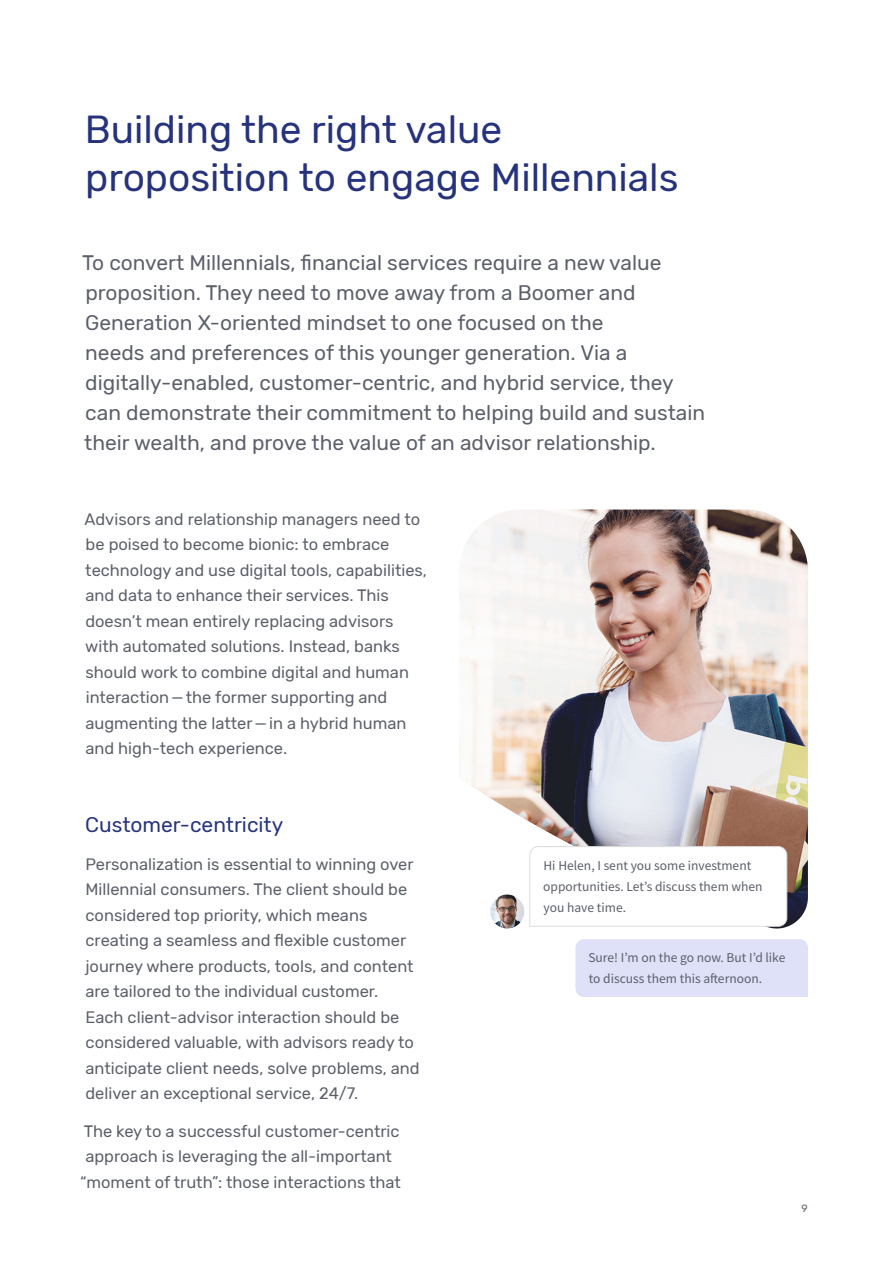
<style>
.page{position:relative;width:893px;height:1263px;background:#fff}
.page>*{position:absolute;margin:0;border:0;box-sizing:border-box;transform-origin:0 0}
.t1{font:39px/48px "Rubik";color:#26337c}
.t2{font:21px/30px "Rubik";color:#5c5f6a}
.t3{font:21px "Rubik";color:#26337c}
.t4{font:16.5px/25.5px "Rubik";color:#5c5f6a}
.t5{font:13.5px/21px "Source Sans Pro";color:#5c5f6a}
.t6{font:10.5px "Rubik";color:#5c5f6a}
</style>
<div class="page">
<img style="left:459px;top:509px;width:349px;height:420px">
<svg style="left:529px;top:846px;width:259px;height:81px"></svg>
<div style="left:575px;top:939px;width:233px;height:58px;background:#dee1f7"></div>
<img style="left:490px;top:894px;width:34px;height:34px;border-radius:17px">
<h1 class="t1" style="left:85px;top:106px;width:595px">Building the right value proposition to engage Millennials</h1>
<p class="t2" style="left:82px;top:248px;width:625px">To convert Millennials, financial services require a new value proposition. They need to move away from a Boomer and Generation X-oriented mindset to one focused on the<br>needs and preferences of this younger generation. Via a digitally-enabled, customer-centric, and hybrid service, they can demonstrate their commitment to helping build and sustain their wealth, and prove the value of an advisor relationship.</p>
<p class="t4" style="left:85px;top:507px;width:344px">Advisors and relationship managers need to be poised to become bionic: to embrace technology and use digital tools, capabilities, and data to enhance their services. This doesn’t mean entirely replacing advisors with automated solutions. Instead, banks should work to combine digital and human interaction—the former supporting and augmenting the latter—in a hybrid human and high-tech experience.</p>
<p class="t3" style="left:85px;top:813px;width:200px">Customer-centricity</p>
<p class="t4" style="left:85px;top:852px;width:336px">Personalization is essential to winning over Millennial consumers. The client should be considered top priority, which means creating a seamless and flexible customer journey where products, tools, and content are tailored to the individual customer.<br>Each client-advisor interaction should be considered valuable, with advisors ready to anticipate client needs, solve problems, and deliver an exceptional service, 24/7.</p>
<p class="t4" style="left:80px;top:1119px;width:322px;text-align:center">The key to a successful customer-centric approach is leveraging the all-important “moment of truth”: those interactions that</p>
<p class="t5" style="left:543px;top:855px;width:221px">Hi Helen, I sent you some investment opportunities. Let’s discuss them when you have time.</p>
<p class="t5" style="left:588px;top:947px;width:198px">Sure! I’m on the go now. But I’d like to discuss them this afternoon.</p>
<p class="t6" style="left:801px;top:1202px;width:8px">9</p>
</div>
